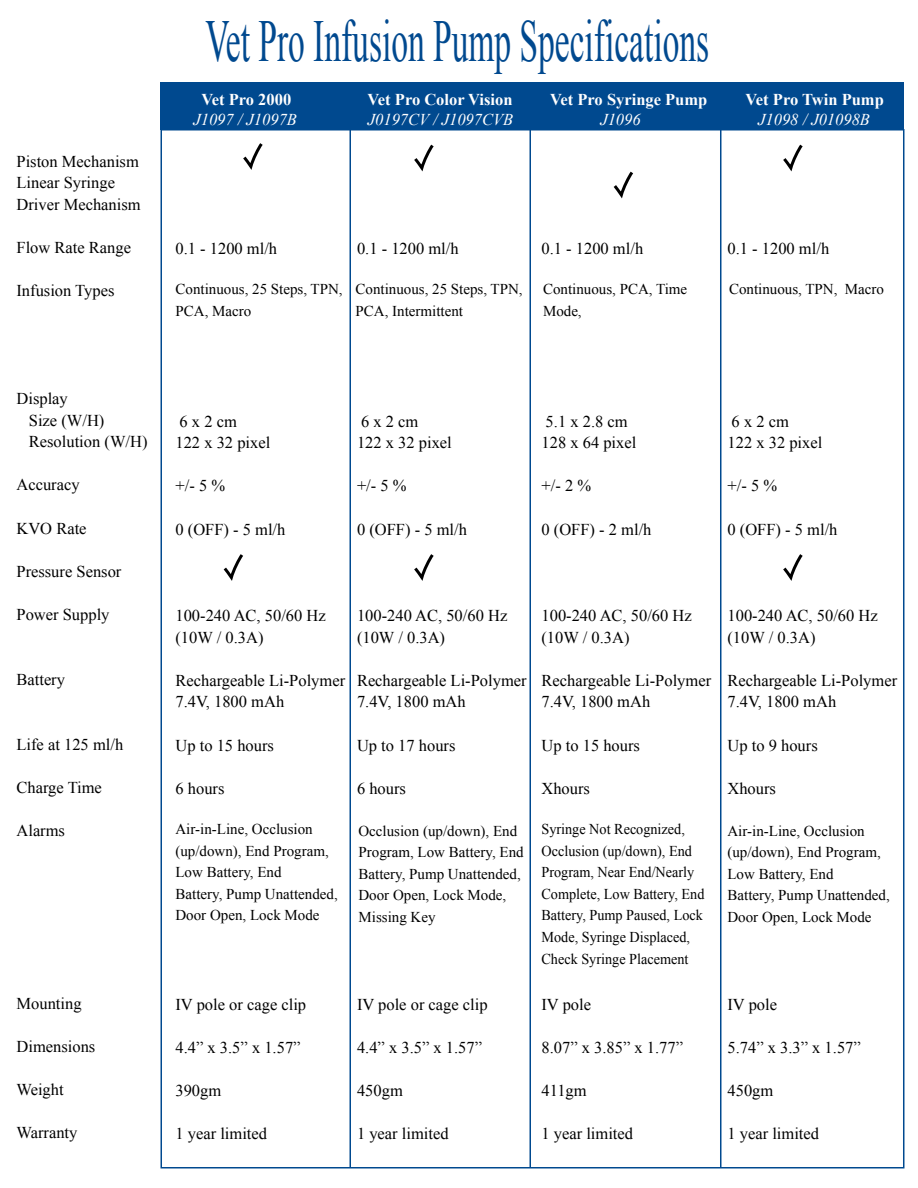
<style>
.page{position:relative;width:918px;height:1188px;background:#fff}
.page>*{position:absolute;margin:0;border:0;box-sizing:border-box;transform-origin:0 0}
.t1{font:59.55px "Times New Roman";color:#00498f;scale:.56 1}
.t2{font:16.5px/21.6px "Times New Roman";color:#000}
.t3{font:700 16.5px "Times New Roman";color:#fff}
.t4{font:italic 16.5px "Times New Roman";color:#fff}
.t5{font:15px/21.6px "Times New Roman";color:#000}
.t6{font:15px/21.6px "Times New Roman";color:#000;scale:.95 1}
</style>
<div class="page">
<div style="left:160px;top:82px;width:744px;height:48px;background:#00498f"></div>
<hr style="left:530px;top:129px;width:1px;height:1038px;background:#00498f">
<hr style="left:350px;top:129px;width:1px;height:1038px;background:#00498f">
<hr style="left:720px;top:129px;width:1px;height:1038px;background:#00498f">
<svg style="left:243px;top:143px;width:20px;height:27px"></svg>
<svg style="left:613px;top:171px;width:20px;height:28px"></svg>
<svg style="left:783px;top:144px;width:20px;height:28px"></svg>
<svg style="left:223px;top:554px;width:20px;height:27px"></svg>
<svg style="left:783px;top:554px;width:20px;height:27px"></svg>
<svg style="left:414px;top:144px;width:20px;height:28px"></svg>
<svg style="left:414px;top:554px;width:20px;height:27px"></svg>
<p class="t2" style="left:16px;top:150px;width:126px">Piston Mechanism<br>Linear Syringe<br>Driver Mechanism</p>
<p class="t2" style="left:16px;top:236px;width:116px">Flow Rate Range</p>
<p class="t2" style="left:16px;top:280px;width:99px">Infusion Types</p>
<h1 class="t1" style="left:205px;top:1px;width:901px">Vet Pro Infusion Pump Specifications</h1>
<p class="t3" style="left:201px;top:88px;width:91px">Vet Pro 2000</p>
<p class="t3" style="left:368px;top:88px;width:146px">Vet Pro Color Vision</p>
<p class="t3" style="left:550px;top:88px;width:159px">Vet Pro Syringe Pump</p>
<p class="t3" style="left:746px;top:88px;width:140px">Vet Pro Twin Pump</p>
<p class="t4" style="left:194px;top:108px;width:105px">J1097 / J1097B</p>
<p class="t4" style="left:368px;top:108px;width:147px">J0197CV / J1097CVB</p>
<p class="t4" style="left:600px;top:108px;width:42px">J1096</p>
<p class="t4" style="left:758px;top:108px;width:113px">J1098 / J01098B</p>
<p class="t2" style="left:175px;top:237px;width:103px">0.1 - 1200 ml/h</p>
<p class="t5" style="left:176px;top:278px;width:169px">Continuous, 25 Steps, TPN,<br>PCA, Macro</p>
<p class="t2" style="left:357px;top:237px;width:103px">0.1 - 1200 ml/h</p>
<p class="t5" style="left:356px;top:278px;width:169px">Continuous, 25 Steps, TPN,<br>PCA, Intermittent</p>
<p class="t2" style="left:542px;top:237px;width:103px">0.1 - 1200 ml/h</p>
<p class="t5" style="left:543px;top:278px;width:146px">Continuous, PCA, Time<br>Mode,</p>
<p class="t2" style="left:728px;top:237px;width:103px">0.1 - 1200 ml/h</p>
<p class="t5" style="left:729px;top:278px;width:157px">Continuous, TPN, Macro</p>
<p class="t2" style="left:29px;top:388px;width:120px;text-indent:-12px">Display<br>Size (W/H)<br>Resolution (W/H)</p>
<p class="t2" style="left:16px;top:474px;width:65px">Accuracy</p>
<p class="t2" style="left:16px;top:517px;width:72px">KVO Rate</p>
<p class="t2" style="left:16px;top:560px;width:106px">Pressure Sensor</p>
<p class="t2" style="left:16px;top:603px;width:95px">Power Supply</p>
<p class="t2" style="left:16px;top:668px;width:50px">Battery</p>
<p class="t2" style="left:16px;top:733px;width:108px">Life at 125 ml/h</p>
<p class="t2" style="left:16px;top:776px;width:87px">Charge Time</p>
<p class="t2" style="left:16px;top:819px;width:50px">Alarms</p>
<p class="t2" style="left:16px;top:992px;width:67px">Mounting</p>
<p class="t2" style="left:16px;top:1035px;width:80px">Dimensions</p>
<p class="t2" style="left:16px;top:1079px;width:49px">Weight</p>
<p class="t2" style="left:16px;top:1122px;width:62px">Warranty</p>
<p class="t2" style="left:175px;top:410px;width:96px">6 x 2 cm<br>122 x 32 pixel</p>
<p class="t2" style="left:175px;top:475px;width:51px">+/- 5 %</p>
<p class="t2" style="left:175px;top:518px;width:112px">0 (OFF) - 5 ml/h</p>
<p class="t2" style="left:357px;top:410px;width:96px">6 x 2 cm<br>122 x 32 pixel</p>
<p class="t2" style="left:357px;top:475px;width:51px">+/- 5 %</p>
<p class="t2" style="left:357px;top:518px;width:112px">0 (OFF) - 5 ml/h</p>
<p class="t2" style="left:542px;top:410px;width:96px">5.1 x 2.8 cm<br>128 x 64 pixel</p>
<p class="t2" style="left:542px;top:475px;width:51px">+/- 2 %</p>
<p class="t2" style="left:542px;top:518px;width:112px">0 (OFF) - 2 ml/h</p>
<p class="t2" style="left:728px;top:410px;width:96px">6 x 2 cm<br>122 x 32 pixel</p>
<p class="t2" style="left:728px;top:475px;width:51px">+/- 5 %</p>
<p class="t2" style="left:728px;top:518px;width:112px">0 (OFF) - 5 ml/h</p>
<p class="t2" style="left:175px;top:604px;width:152px">100-240 AC, 50/60 Hz (10W / 0.3A)</p>
<p class="t2" style="left:175px;top:669px;width:171px">Rechargeable Li-Polymer<br>7.4V, 1800 mAh</p>
<p class="t2" style="left:175px;top:734px;width:100px">Up to 15 hours</p>
<p class="t2" style="left:175px;top:777px;width:51px">6 hours</p>
<p class="t2" style="left:357px;top:604px;width:152px">100-240 AC, 50/60 Hz (10W / 0.3A)</p>
<p class="t2" style="left:357px;top:669px;width:171px">Rechargeable Li-Polymer<br>7.4V, 1800 mAh</p>
<p class="t2" style="left:357px;top:734px;width:100px">Up to 17 hours</p>
<p class="t2" style="left:357px;top:777px;width:51px">6 hours</p>
<p class="t5" style="left:176px;top:818px;width:164px">Air-in-Line, Occlusion (up/down), End Program,<br>Low Battery, End<br>Battery, Pump Unattended,<br>Door Open, Lock Mode</p>
<p class="t5" style="left:358px;top:819px;width:167px">Occlusion (up/down), End<br>Program, Low Battery, End<br>Battery, Pump Unattended,<br>Door Open, Lock Mode,<br>Missing Key</p>
<p class="t2" style="left:175px;top:993px;width:132px">IV pole or cage clip</p>
<p class="t2" style="left:175px;top:1036px;width:127px">4.4” x 3.5” x 1.57”</p>
<p class="t2" style="left:175px;top:1080px;width:47px">390gm</p>
<p class="t2" style="left:175px;top:1123px;width:93px">1 year limited</p>
<p class="t2" style="left:357px;top:993px;width:132px">IV pole or cage clip</p>
<p class="t2" style="left:357px;top:1036px;width:127px">4.4” x 3.5” x 1.57”</p>
<p class="t2" style="left:357px;top:1080px;width:47px">450gm</p>
<p class="t2" style="left:357px;top:1123px;width:93px">1 year limited</p>
<p class="t2" style="left:542px;top:604px;width:152px">100-240 AC, 50/60 Hz (10W / 0.3A)</p>
<p class="t2" style="left:542px;top:669px;width:171px">Rechargeable Li-Polymer<br>7.4V, 1800 mAh</p>
<p class="t2" style="left:542px;top:734px;width:100px">Up to 15 hours</p>
<p class="t2" style="left:542px;top:777px;width:50px">Xhours</p>
<p class="t6" style="left:542px;top:818px;width:173px">Syringe Not Recognized,<br>Occlusion (up/down), End<br>Program, Near End/Nearly<br>Complete, Low Battery, End<br>Battery, Pump Paused, Lock<br>Mode, Syringe Displaced,<br>Check Syringe Placement</p>
<p class="t2" style="left:542px;top:993px;width:51px">IV pole</p>
<p class="t2" style="left:542px;top:1036px;width:143px">8.07” x 3.85” x 1.77”</p>
<p class="t2" style="left:542px;top:1080px;width:47px">411gm</p>
<p class="t2" style="left:542px;top:1123px;width:93px">1 year limited</p>
<p class="t2" style="left:728px;top:604px;width:152px">100-240 AC, 50/60 Hz (10W / 0.3A)</p>
<p class="t2" style="left:728px;top:669px;width:171px">Rechargeable Li-Polymer<br>7.4V, 1800 mAh</p>
<p class="t2" style="left:728px;top:734px;width:92px">Up to 9 hours</p>
<p class="t2" style="left:728px;top:777px;width:50px">Xhours</p>
<p class="t5" style="left:728px;top:819px;width:164px">Air-in-Line, Occlusion (up/down), End Program,<br>Low Battery, End<br>Battery, Pump Unattended,<br>Door Open, Lock Mode</p>
<p class="t2" style="left:728px;top:993px;width:51px">IV pole</p>
<p class="t2" style="left:728px;top:1036px;width:135px">5.74” x 3.3” x 1.57”</p>
<p class="t2" style="left:728px;top:1080px;width:47px">450gm</p>
<p class="t2" style="left:728px;top:1123px;width:93px">1 year limited</p>
</div>
